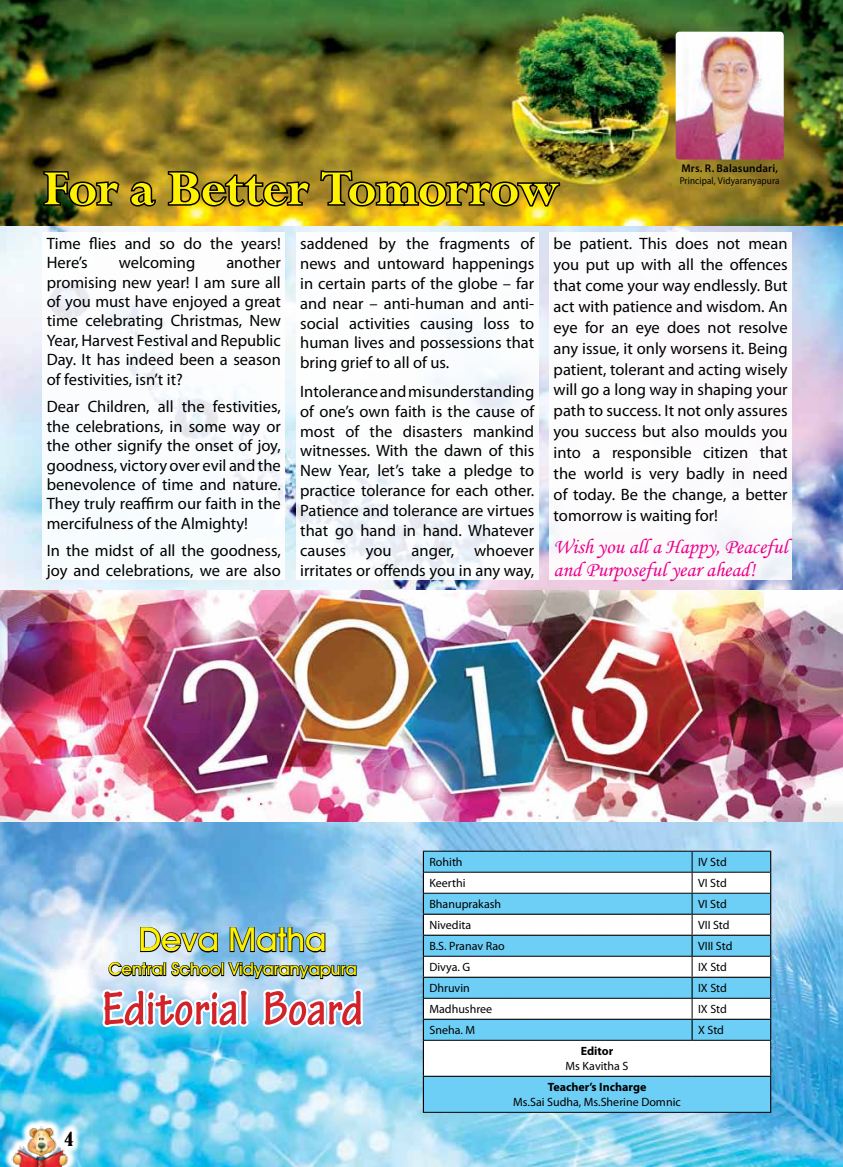
<style>
.page{position:relative;width:843px;height:1167px;background:#fff}
.page>*{position:absolute;margin:0;border:0;box-sizing:border-box;transform-origin:0 0}
.t1{font:700 54px "Perpetua";letter-spacing:-.015em;color:#fff200}
.t2{font:700 condensed 51px "Tekton Pro";color:#d2232a}
.t3{font:500 33px "Avant Garde IT Cby BT";color:#fff200}
.t4{font:21px/23.1px "Monotype Corsiva";color:#ec008c}
.t5{font:condensed 18px "Bernard";color:#000}
.t6{font:500 17.25px "Avant Garde IT Cby BT";color:#fff200}
.t7{font:16.5px/20px "Myriad Pro";color:#000;text-align:justify}
.t8{font:12px "Myriad Pro";color:#000}
.t9{font:700 12px "Myriad Pro";color:#000}
.t10{font:600 11.25px "Myriad Pro";letter-spacing:.015em;color:#000}
.t11{font:9.9px "Myriad Pro";letter-spacing:.015em;color:#000;scale:.92 1}
</style>
<div class="page">
<img style="left:0;top:589px;width:842px;height:233px">
<img style="left:0;top:822px;width:842px;height:344px">
<img style="left:0;top:226px;width:842px;height:363px">
<img style="left:0;top:0;width:842px;height:226px">
<div style="left:43px;top:232px;width:242px;height:348px;background:#fff"></div>
<div style="left:296px;top:232px;width:242px;height:348px;background:#fff"></div>
<div style="left:549px;top:232px;width:242px;height:348px;background:#fff"></div>
<svg style="left:42px;top:170px;width:79px;height:38px;background:#5f5415"></svg>
<svg style="left:128px;top:179px;width:30px;height:30px"></svg>
<svg style="left:166px;top:169px;width:145px;height:40px;background:#7b6516"></svg>
<svg style="left:318px;top:169px;width:243px;height:40px;background:#7e6818"></svg>
<img style="left:675px;top:32px;width:108px;height:127px">
<div style="left:424px;top:851px;width:346px;height:260px;background:#6dcff6"></div>
<svg style="left:424px;top:872px;width:346px;height:203px"></svg>
<hr style="left:423px;top:850px;width:269px;height:1px;background:#000">
<hr style="left:692px;top:850px;width:79px;height:1px;background:#000">
<hr style="left:424px;top:892px;width:268px;height:1px;background:#000">
<hr style="left:692px;top:892px;width:78px;height:1px;background:#000">
<hr style="left:691px;top:913px;width:79px;height:1px;background:#000">
<hr style="left:424px;top:871px;width:268px;height:1px;background:#000">
<hr style="left:692px;top:871px;width:78px;height:1px;background:#000">
<hr style="left:423px;top:913px;width:268px;height:1px;background:#000">
<hr style="left:423px;top:934px;width:269px;height:1px;background:#000">
<hr style="left:423px;top:955px;width:269px;height:1px;background:#000">
<hr style="left:692px;top:934px;width:79px;height:1px;background:#000">
<hr style="left:692px;top:955px;width:78px;height:1px;background:#000">
<svg style="left:423px;top:851px;width:1px;height:189px"></svg>
<hr style="left:423px;top:976px;width:269px;height:1px;background:#000">
<hr style="left:423px;top:1018px;width:269px;height:1px;background:#000">
<hr style="left:692px;top:976px;width:79px;height:1px;background:#000">
<hr style="left:692px;top:1018px;width:79px;height:1px;background:#000">
<svg style="left:691px;top:851px;width:1px;height:188px"></svg>
<svg style="left:770px;top:851px;width:1px;height:188px"></svg>
<hr style="left:424px;top:997px;width:268px;height:1px;background:#000">
<hr style="left:424px;top:1039px;width:268px;height:1px;background:#000">
<hr style="left:692px;top:997px;width:78px;height:1px;background:#000">
<hr style="left:692px;top:1039px;width:79px;height:1px;background:#000">
<hr style="left:423px;top:1040px;width:1px;height:35px;background:#000">
<hr style="left:770px;top:1040px;width:1px;height:35px;background:#000">
<hr style="left:423px;top:1076px;width:1px;height:35px;background:#000">
<hr style="left:423px;top:1075px;width:269px;height:1px;background:#000">
<hr style="left:692px;top:1075px;width:79px;height:1px;background:#000">
<hr style="left:770px;top:1076px;width:1px;height:35px;background:#000">
<hr style="left:423px;top:1111px;width:269px;height:1px;background:#000">
<hr style="left:692px;top:1111px;width:79px;height:1px;background:#000">
<svg style="left:139px;top:926px;width:79px;height:27px;background:#7f95a7"></svg>
<svg style="left:229px;top:922px;width:97px;height:31px;background:#6289a6"></svg>
<svg style="left:107px;top:961px;width:56px;height:16px"></svg>
<div style="left:163px;top:962px;width:3px;height:14px;border:2px solid #000"></div>
<svg style="left:170px;top:961px;width:187px;height:18px;background:#657a89"></svg>
<svg style="left:100px;top:986px;width:151px;height:43px"></svg>
<svg style="left:260px;top:986px;width:105px;height:43px"></svg>
<svg style="left:0;top:1116px;width:81px;height:50px"></svg>
<img style="left:4px;top:1126px;width:67px;height:40px">
<svg style="left:55px;top:1122px;width:787px;height:34px;background:#8bd3ee"></svg>
<h1 class="t1" style="left:43px;top:155px;width:518px">For a Better Tomorrow</h1>
<p class="t10" style="left:681px;top:161px;width:98px">Mrs. R. Balasundari,</p>
<p class="t11" style="left:679px;top:175px;width:110px">Principal, Vidyaranyapura</p>
<p class="t7" style="left:47px;top:233px;width:235px;line-height:19.4px">Time flies and so do the years!<br>Here’s</p>
<p class="t7" style="left:47px;top:253px;width:235px;line-height:19.4px;text-indent:179px">another promising new year! I am sure all of you must have enjoyed a great time celebrating Christmas, New Year, Harvest Festival and Republic Day. It has indeed been a season of festivities, isn’t it?</p>
<p class="t7" style="left:47px;top:397px;width:235px;line-height:19.4px">Dear Children, all the festivities, the celebrations, in some way or the other signify the onset of joy, goodness, victory over evil and the benevolence of time and nature.<br>They truly reaffirm our faith in the mercifulness of the Almighty!</p>
<p class="t7" style="left:47px;top:541px;width:235px;line-height:19.4px">In the midst of all the goodness, joy and celebrations, we are also</p>
<p class="t7" style="left:119px;top:252px;width:78px">welcoming</p>
<p class="t7" style="left:300px;top:233px;width:235px">saddened by the fragments of news and untoward happenings in certain parts of the globe – far and near – anti-human and anti&shy;social activities causing loss to human lives and possessions that bring grief to all of us.</p>
<p class="t7" style="left:300px;top:381px;width:235px">Intolerance and misunderstanding of one’s own faith is the cause of most of the disasters mankind witnesses. With the dawn of this New Year, let’s take a pledge to practice tolerance for each other.<br>Patience and tolerance are virtues that go hand in hand. Whatever causes you anger, whoever irritates or offends you in any way,</p>
<p class="t7" style="left:553px;top:233px;width:235px;line-height:20.9px">be patient. This does not mean you put up with all the offences that come your way endlessly. But act with patience and wisdom. An eye for an eye does not resolve any issue, it only worsens it. Being patient, tolerant and acting wisely will go a long way in shaping your path to success. It not only assures you success but also moulds you into a responsible citizen that the world is very badly in need of today. Be the change, a better tomorrow is waiting for!</p>
<p class="t4" style="left:553px;top:534px;width:235px">Wish you all a Happy, Peaceful and Purposeful year ahead!</p>
<h3 class="t3" style="left:139px;top:919px;width:189px">Deva Matha</h3>
<p class="t6" style="left:109px;top:958px;width:250px">Central School Vidyaranyapura</p>
<h2 class="t2" style="left:102px;top:978px;width:262px">Editorial Board</h2>
<p class="t5" style="left:65px;top:1128px;width:10px">4</p>
<p class="t8" style="left:429px;top:854px;width:35px">Rohith</p>
<p class="t8" style="left:698px;top:854px;width:30px">IV Std</p>
<p class="t8" style="left:429px;top:875px;width:38px">Keerthi</p>
<p class="t8" style="left:698px;top:875px;width:30px">VI Std</p>
<p class="t8" style="left:429px;top:896px;width:73px">Bhanuprakash</p>
<p class="t8" style="left:698px;top:896px;width:30px">VI Std</p>
<p class="t8" style="left:429px;top:917px;width:43px">Nivedita</p>
<p class="t8" style="left:698px;top:917px;width:33px">VII Std</p>
<p class="t8" style="left:429px;top:938px;width:77px">B.S. Pranav Rao</p>
<p class="t8" style="left:698px;top:938px;width:36px">VIII Std</p>
<p class="t8" style="left:429px;top:959px;width:42px">Divya. G</p>
<p class="t8" style="left:698px;top:959px;width:30px">IX Std</p>
<p class="t8" style="left:429px;top:980px;width:42px">Dhruvin</p>
<p class="t8" style="left:698px;top:980px;width:30px">IX Std</p>
<p class="t8" style="left:429px;top:1001px;width:64px">Madhushree</p>
<p class="t8" style="left:698px;top:1001px;width:30px">IX Std</p>
<p class="t8" style="left:429px;top:1022px;width:47px">Sneha. M</p>
<p class="t8" style="left:698px;top:1022px;width:27px">X Std</p>
<p class="t9" style="left:580px;top:1043px;width:34px">Editor</p>
<p class="t8" style="left:565px;top:1058px;width:64px">Ms Kavitha S</p>
<p class="t9" style="left:547px;top:1079px;width:100px">Teacher’s Incharge</p>
<p class="t8" style="left:513px;top:1094px;width:169px">Ms.Sai Sudha, Ms.Sherine Domnic</p>
</div>
